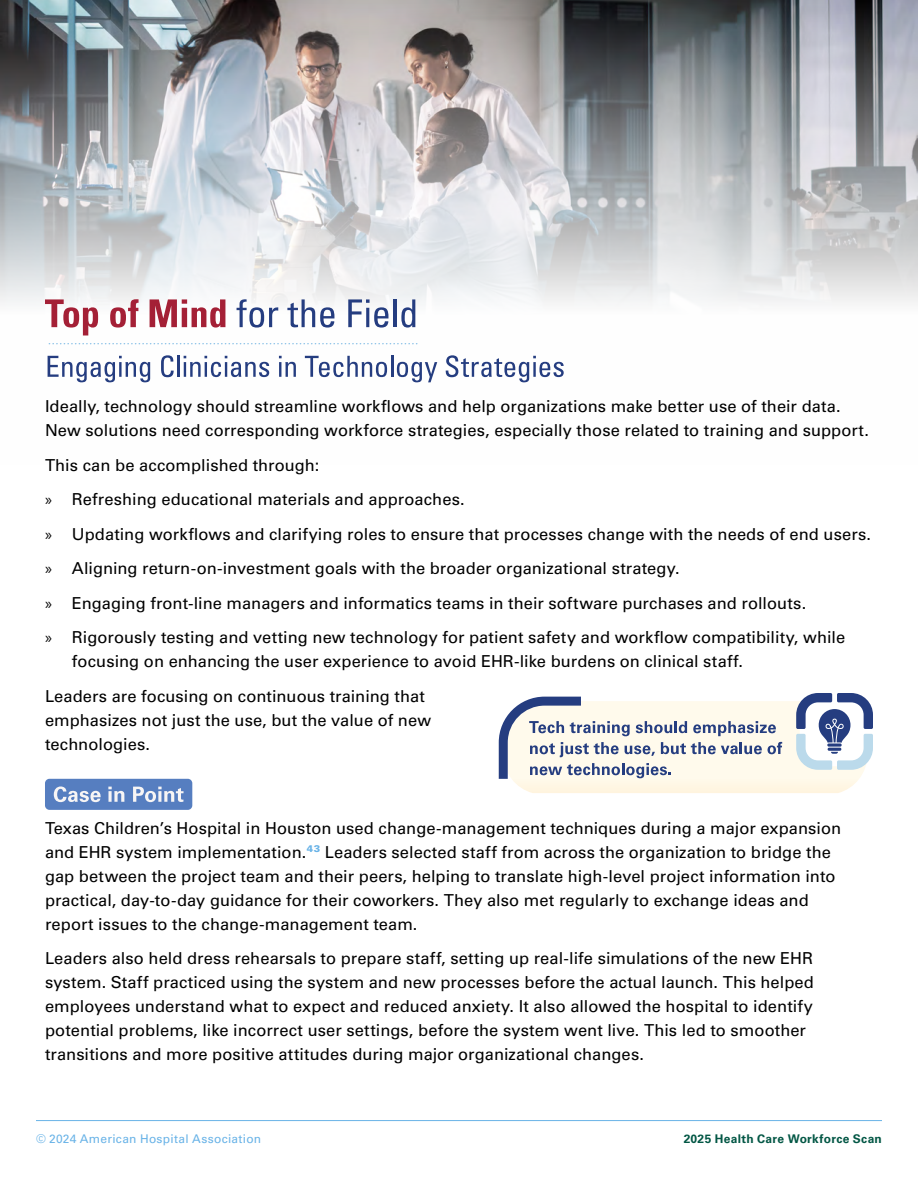
<style>
.page{position:relative;width:918px;height:1188px;background:#fff}
.page>*{position:absolute;margin:0;border:0;box-sizing:border-box;transform-origin:0 0}
.t1{font:16.5px/24px "Univers LT Std";letter-spacing:.005em;color:#000}
.t2{font:12px "Univers LT Std";letter-spacing:.025em;color:#69b3e7}
.t3{font:700 12px "Univers LT Std";letter-spacing:.025em;color:#035745}
.s1{font-family:"Myriad Pro"}
</style>
<div class="page">
<img style="left:0;top:0;width:918px;height:383px">
<svg style="left:48px;top:356px;width:102px;height:26px"></svg>
<svg style="left:161px;top:355px;width:13px;height:22px"></svg>
<hr style="left:177px;top:356px;width:3px;height:21px;background:#253d80">
<svg style="left:184px;top:356px;width:85px;height:21px"></svg>
<svg style="left:279px;top:356px;width:17px;height:21px"></svg>
<svg style="left:305px;top:356px;width:82px;height:21px"></svg>
<hr style="left:391px;top:356px;width:2px;height:21px;background:#253d80">
<svg style="left:397px;top:362px;width:40px;height:20px"></svg>
<svg style="left:446px;top:355px;width:118px;height:27px"></svg>
<svg style="left:45px;top:299px;width:53px;height:36px"></svg>
<svg style="left:110px;top:299px;width:29px;height:29px"></svg>
<svg style="left:150px;top:299px;width:75px;height:29px"></svg>
<svg style="left:237px;top:299px;width:41px;height:29px"></svg>
<svg style="left:287px;top:299px;width:47px;height:29px"></svg>
<svg style="left:348px;top:299px;width:40px;height:29px"></svg>
<hr style="left:393px;top:299px;width:4px;height:28px;background:#253d80">
<svg style="left:401px;top:299px;width:14px;height:29px"></svg>
<svg style="left:49px;top:343px;width:368px;height:1px"></svg>
<div style="left:45px;top:779px;width:147px;height:31px;background:#567ec0;border-radius:4px"></div>
<svg style="left:54px;top:786px;width:47px;height:16px"></svg>
<svg style="left:108px;top:787px;width:16px;height:15px"></svg>
<svg style="left:133px;top:787px;width:51px;height:15px"></svg>
<svg style="left:499px;top:693px;width:374px;height:100px"></svg>
<hr style="left:36px;top:1120px;width:846px;height:1px;background:#69b3e7">
<p class="t1" style="left:45px;top:395px;width:825px">Ideally, technology should streamline workflows and help organizations make better use of their data.<br>New solutions need corresponding workforce strategies, especially those related to training and support.</p>
<p class="t1" style="left:45px;top:448px;width:828px;line-height:34.5px">This can be accomplished through:<br><span class="s1">»</span> Refreshing educational materials and approaches.<br><span class="s1">»</span> Updating workflows and clarifying roles to ensure that processes change with the needs of end users. <span class="s1">»</span> Aligning return-on-investment goals with the broader organizational strategy.<br><span class="s1">»</span> Engaging front-line managers and informatics teams in their software purchases and rollouts.<br><span class="s1">»</span> Rigorously testing and vetting new technology for patient safety and workflow compatibility, while</p>
<p class="t1" style="left:45px;top:644px;width:700px;line-height:34.5px;text-indent:27px">focusing on enhancing the user experience to avoid EHR-like burdens on clinical staff.<br>Leaders are focusing on continuous training that</p>
<p class="t1" style="left:45px;top:708px;width:388px">emphasizes not just the use, but the value of new technologies.</p>
<p class="t1" style="left:45px;top:816px;width:798px">Texas Children’s Hospital in Houston used change-management techniques during a major expansion and EHR system implementation.<sup>43</sup> Leaders selected staff from across the organization to bridge the gap between the project team and their peers, helping to translate high-level project information into practical, day-to-day guidance for their coworkers. They also met regularly to exchange ideas and report issues to the change-management team.</p>
<p class="t1" style="left:45px;top:947px;width:771px">Leaders also held dress rehearsals to prepare staff, setting up real-life simulations of the new EHR system. Staff practiced using the system and new processes before the actual launch. This helped employees understand what to expect and reduced anxiety. It also allowed the hospital to identify potential problems, like incorrect user settings, before the system went live. This led to smoother transitions and more positive attitudes during major organizational changes.</p>
<p class="t2" style="left:36px;top:1132px;width:227px">© 2024 American Hospital Association</p>
<p class="t3" style="left:684px;top:1132px;width:200px">2025 Health Care Workforce Scan</p>
</div>
